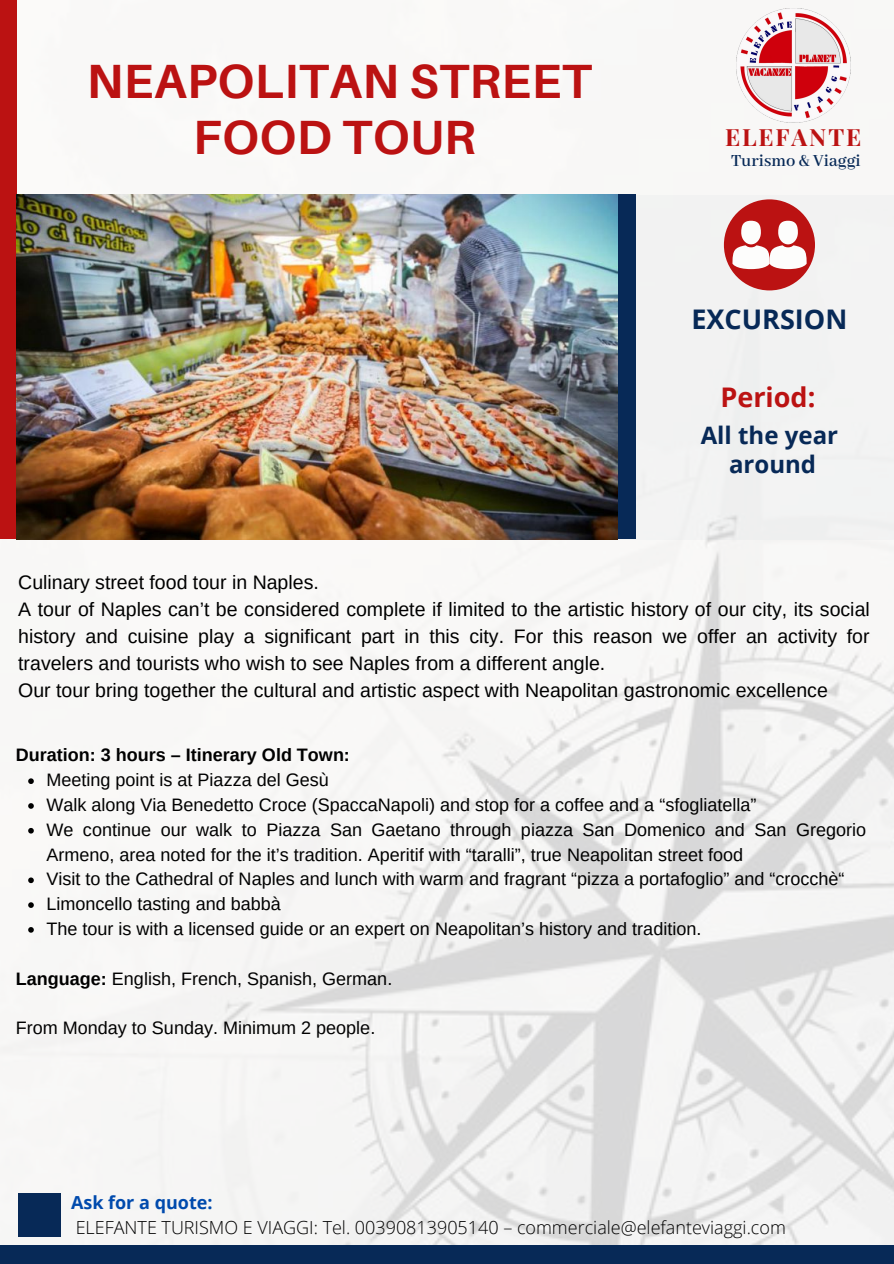
<style>
.page{position:relative;width:894px;height:1264px;background:#fff}
.page>*{position:absolute;margin:0;border:0;box-sizing:border-box;transform-origin:0 0}
.t1{font:700 48px/55.2px "Aileron";letter-spacing:.01em;color:#bb1212;text-align:center}
.t2{font:700 27px "Open Sans";color:#072957}
.t3{font:700 27px "Open Sans";color:#bb1212}
.t4{font:700 24px/29.2px "Open Sans";color:#072957;text-align:center}
.t5{font:700 23.85px "Playfair Display";letter-spacing:.08em;color:#bb1212}
.t6{font:19.5px/27px "Arimo";color:#000}
.t7{font:600 18.45px "Abhaya Libre";color:#072957}
.t8{font:18px/24.8px "Arimo";color:#000}
.t9{font:300 18px "Open Sans";color:#000}
.t10{font:700 18px "Arimo";color:#000}
.t11{font:700 18px "Open Sans";color:#004aad}
.s1{font-weight:700}
</style>
<div class="page">
<img style="left:0;top:8px;width:893px;height:1236px">
<div style="left:606px;top:195px;width:287px;height:344px;background:#f2f2f2"></div>
<div style="left:578px;top:195px;width:57px;height:344px;background:#072957"></div>
<div style="left:0;top:0;width:17px;height:539px;background:#bb1212"></div>
<div style="left:18px;top:1192px;width:43px;height:44px;background:#072957"></div>
<div style="left:0;top:1244px;width:893px;height:19px;background:#072957"></div>
<img style="left:17px;top:195px;width:600px;height:344px">
<img style="left:736px;top:9px;width:114px;height:114px">
<svg style="left:28px;top:778px;width:6px;height:6px"></svg>
<svg style="left:28px;top:803px;width:6px;height:5px"></svg>
<svg style="left:28px;top:828px;width:6px;height:5px"></svg>
<svg style="left:28px;top:877px;width:6px;height:6px"></svg>
<svg style="left:28px;top:902px;width:6px;height:5px"></svg>
<svg style="left:28px;top:927px;width:6px;height:5px"></svg>
<div style="left:723px;top:199px;width:91px;height:91px;background:#bb1212;border-radius:50%"></div>
<div style="left:741px;top:221px;width:19px;height:23px;background:#fdfdfc;border-radius:50%"></div>
<div style="left:778px;top:221px;width:19px;height:23px;background:#fdfdfc;border-radius:50%"></div>
<svg style="left:732px;top:245px;width:75px;height:24px;background:#f1d4d3"></svg>
<h1 class="t1" style="left:87px;top:53px;width:506px">NEAPOLITAN STREET<br>FOOD TOUR</h1>
<h3 class="t5" style="left:724px;top:120px;width:138px">ELEFANTE</h3>
<p class="t7" style="left:730px;top:151px;width:131px">Turismo &amp; Viaggi</p>
<h2 class="t2" style="left:691px;top:300px;width:157px">EXCURSION</h2>
<h2 class="t3" style="left:720px;top:378px;width:96px">Period:</h2>
<h3 class="t4" style="left:700px;top:420px;width:139px">All the year around</h3>
<p class="t6" style="left:18px;top:569px;width:852px">Culinary street food tour in Naples.<br>A tour of Naples can’t be considered complete if limited to the artistic history of our city, its social history and cuisine play a significant part in this city. For this reason we offer an activity for travelers and tourists who wish to see Naples from a different angle.<br>Our tour bring together the cultural and artistic aspect with Neapolitan gastronomic excellence</p>
<p class="t10" style="left:16px;top:745px;width:335px">Duration: 3 hours – Itinerary Old Town:</p>
<p class="t8" style="left:46px;top:767px;width:821px">Meeting point is at Piazza del Gesù<br>Walk along Via Benedetto Croce (SpaccaNapoli) and stop for a coffee and a “sfogliatella”<br>We continue our walk to Piazza San Gaetano through piazza San Domenico and San Gregorio Armeno, area noted for the it’s tradition. Aperitif with “taralli”, true Neapolitan street food<br>Visit to the Cathedral of Naples and lunch with warm and fragrant “pizza a portafoglio” and “crocchè“ Limoncello tasting and babbà<br>The tour is with a licensed guide or an expert on Neapolitan’s history and tradition.</p>
<p class="t8" style="left:16px;top:965px;width:378px"><span class="s1">Language:</span> English, French, Spanish, German.</p>
<p class="t8" style="left:16px;top:1015px;width:361px">From Monday to Sunday. Minimum 2 people.</p>
<p class="t11" style="left:71px;top:1190px;width:143px">Ask for a quote:</p>
<p class="t9" style="left:76px;top:1214px;width:711px">ELEFANTE TURISMO E VIAGGI: Tel. 00390813905140 – commerciale@elefanteviaggi.com</p>
</div>
